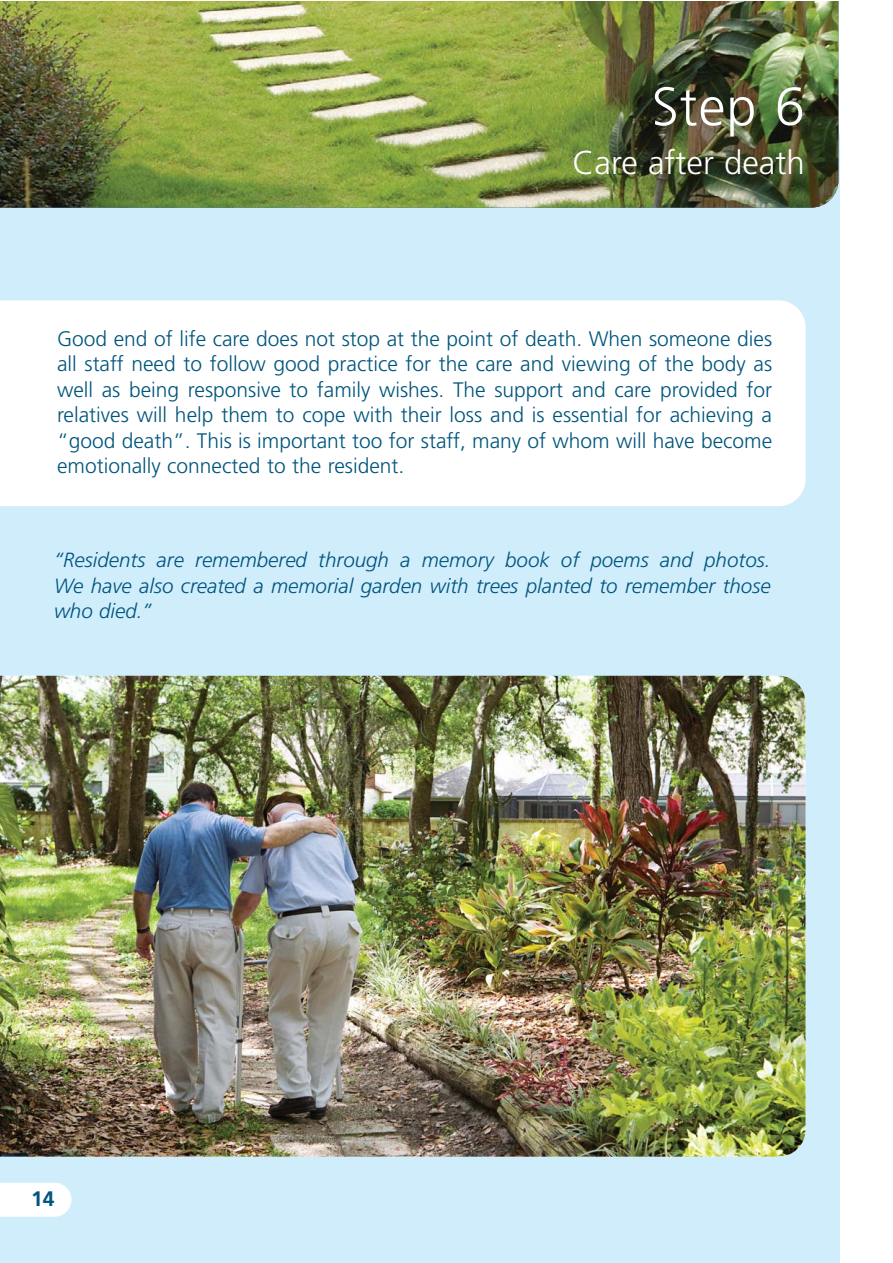
<style>
.page{position:relative;width:893px;height:1263px;background:#fff}
.page>*{position:absolute;margin:0;border:0;box-sizing:border-box;transform-origin:0 0}
.t1{font:300 54px "Frutiger";color:#fff}
.t2{font:300 33px "Frutiger";color:#fff}
.t3{font:300 21px/25.5px "Frutiger";color:#00557d;text-align:justify}
.t4{font:700 21px "Frutiger";color:#00557d}
.t5{font:italic 300 20.55px/25.5px "Frutiger";color:#00557d;text-align:justify}
</style>
<div class="page">
<div style="left:0;top:111px;width:840px;height:1152px;background:#d0edfc"></div>
<svg style="left:0;top:1183px;width:72px;height:34px"></svg>
<img style="left:0;top:1px;width:838px;height:207px">
<svg style="left:0;top:300px;width:806px;height:206px"></svg>
<img style="left:0;top:676px;width:806px;height:481px">
<h1 class="t1" style="left:652px;top:76px;width:155px">Step 6</h1>
<h2 class="t2" style="left:572px;top:144px;width:234px">Care after death</h2>
<p class="t3" style="left:57px;top:326px;width:717px">Good end of life care does not stop at the point of death. When someone dies all staff need to follow good practice for the care and viewing of the body as well as being responsive to family wishes. The support and care provided for relatives will help them to cope with their loss and is essential for achieving a “good death”. This is important too for staff, many of whom will have become emotionally connected to the resident.</p>
<p class="t5" style="left:54px;top:548px;width:718px">“Residents are remembered through a memory book of poems and photos.<br>We have also created a memorial garden with trees planted to remember those who died.”</p>
<p class="t4" style="left:31px;top:1186px;width:25px">14</p>
</div>
